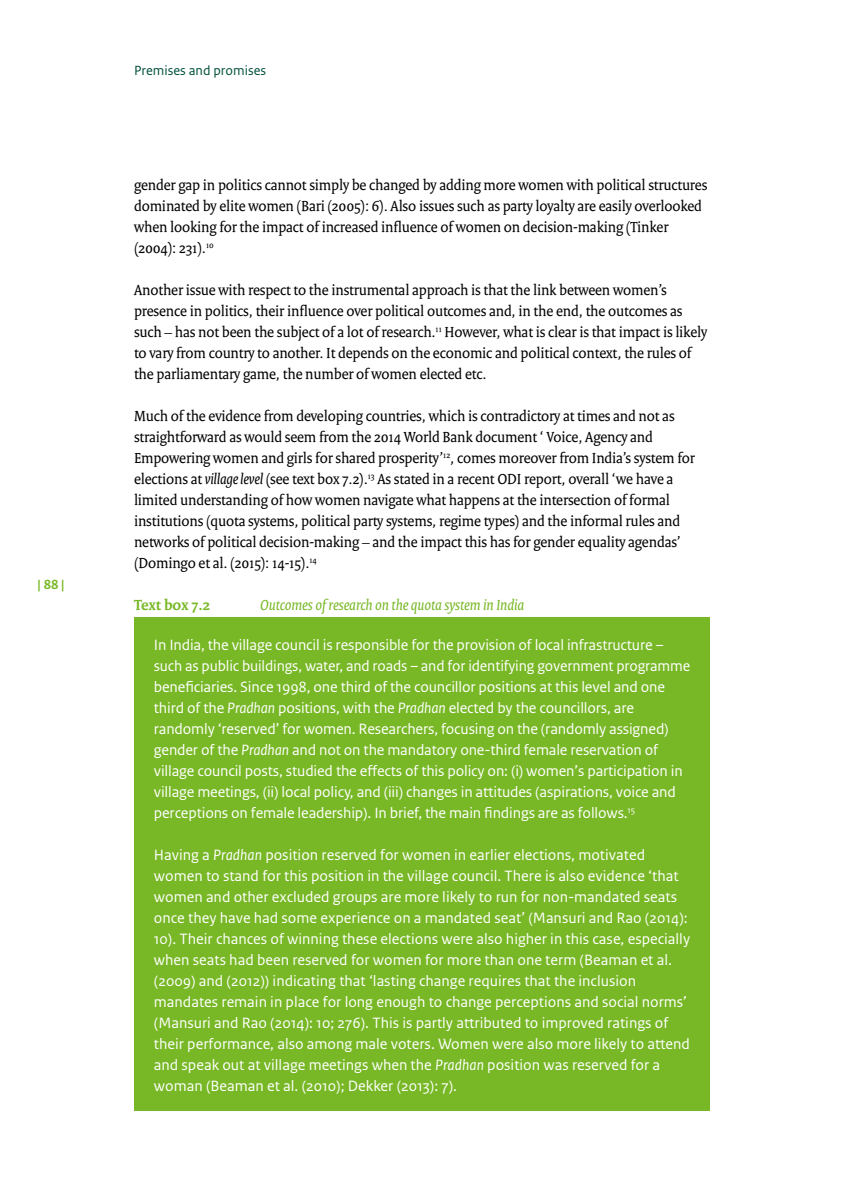
<style>
.page{position:relative;width:844px;height:1191px;background:#fff}
.page>*{position:absolute;margin:0;border:0;box-sizing:border-box;transform-origin:0 0}
.t1{font:15.75px/21px "Rijksoverheid Sans Text";color:#fff}
._10_RO_Broodtekst{font:15.75px/21px "Rijksoverheid Serif";letter-spacing:-.01em;color:#000}
.Boxtitel{font:italic 15.75px "Rijksoverheid Serif";color:#78b826}
.Boxtitel-2{font:700 15.75px "Rijksoverheid Serif";color:#78b826}
._09_BZ_DFK_Binnenwer{font:14px "Rijksoverheid Sans Text";color:#00503b}
.t2{font:700 14px "Rijksoverheid Sans Text";color:#78b826}
.s1{font-style:italic}
</style>
<div class="page">
<div style="left:134px;top:617px;width:575px;height:493px;background:#78b826"></div>
<p class="t2" style="left:38px;top:576px;width:28px">| 88 |</p>
<p class="_09_BZ_DFK_Binnenwer" style="left:134px;top:62px;width:134px">Premises and promises</p>
<p class="_10_RO_Broodtekst" style="left:134px;top:174px;width:574px">gender gap in politics cannot simply be changed by adding more women with political structures dominated by elite women (Bari (2005): 6). Also issues such as party loyalty are easily overlooked when looking for the impact of increased influence of women on decision-making (Tinker (2004): 231).<sup>10</sup></p>
<p class="_10_RO_Broodtekst" style="left:134px;top:279px;width:574px">Another issue with respect to the instrumental approach is that the link between women’s presence in politics, their influence over political outcomes and, in the end, the outcomes as such – has not been the subject of a lot of research.<sup>11</sup> However, what is clear is that impact is likely to vary from country to another. It depends on the economic and political context, the rules of the parliamentary game, the number of women elected etc.</p>
<p class="_10_RO_Broodtekst" style="left:134px;top:405px;width:562px">Much of the evidence from developing countries, which is contradictory at times and not as straightforward as would seem from the 2014 World Bank document ‘ Voice, Agency and Empowering women and girls for shared prosperity’<sup>12</sup>, comes moreover from India’s system for elections at <span class="s1">village level</span> (see text box 7.2).<sup>13</sup> As stated in a recent ODI report, overall ‘we have a limited understanding of how women navigate what happens at the intersection of formal institutions (quota systems, political party systems, regime types) and the informal rules and networks of political decision-making – and the impact this has for gender equality agendas’ (Domingo et al. (2015): 14-15).<sup>14</sup></p>
<p class="Boxtitel-2" style="left:134px;top:595px;width:77px">Text box 7.2</p>
<p class="Boxtitel" style="left:260px;top:595px;width:265px">Outcomes of research on the quota system in India</p>
<p class="t1" style="left:154px;top:634px;width:537px">In India, the village council is responsible for the provision of local infrastructure – such as public buildings, water, and roads – and for identifying government programme beneficiaries. Since 1998, one third of the councillor positions at this level and one third of the <span class="s1">Pradhan</span> positions, with the <span class="s1">Pradhan</span> elected by the councillors, are randomly ‘reserved’ for women. Researchers, focusing on the (randomly assigned) gender of the <span class="s1">Pradhan</span> and not on the mandatory one-third female reservation of village council posts, studied the effects of this policy on: (i) women’s participation in village meetings, (ii) local policy, and (iii) changes in attitudes (aspirations, voice and perceptions on female leadership). In brief, the main findings are as follows.<sup>15</sup></p>
<p class="t1" style="left:154px;top:844px;width:537px">Having a <span class="s1">Pradhan</span> position reserved for women in earlier elections, motivated women to stand for this position in the village council. There is also evidence ‘that women and other excluded groups are more likely to run for non-mandated seats once they have had some experience on a mandated seat’ (Mansuri and Rao (2014):<br>10). Their chances of winning these elections were also higher in this case, especially when seats had been reserved for women for more than one term (Beaman et al. (2009) and (2012)) indicating that ‘lasting change requires that the inclusion mandates remain in place for long enough to change perceptions and social norms’ (Mansuri and Rao (2014): 10; 276). This is partly attributed to improved ratings of their performance, also among male voters. Women were also more likely to attend and speak out at village meetings when the <span class="s1">Pradhan</span> position was reserved for a woman (Beaman et al. (2010); Dekker (2013): 7).</p>
</div>
